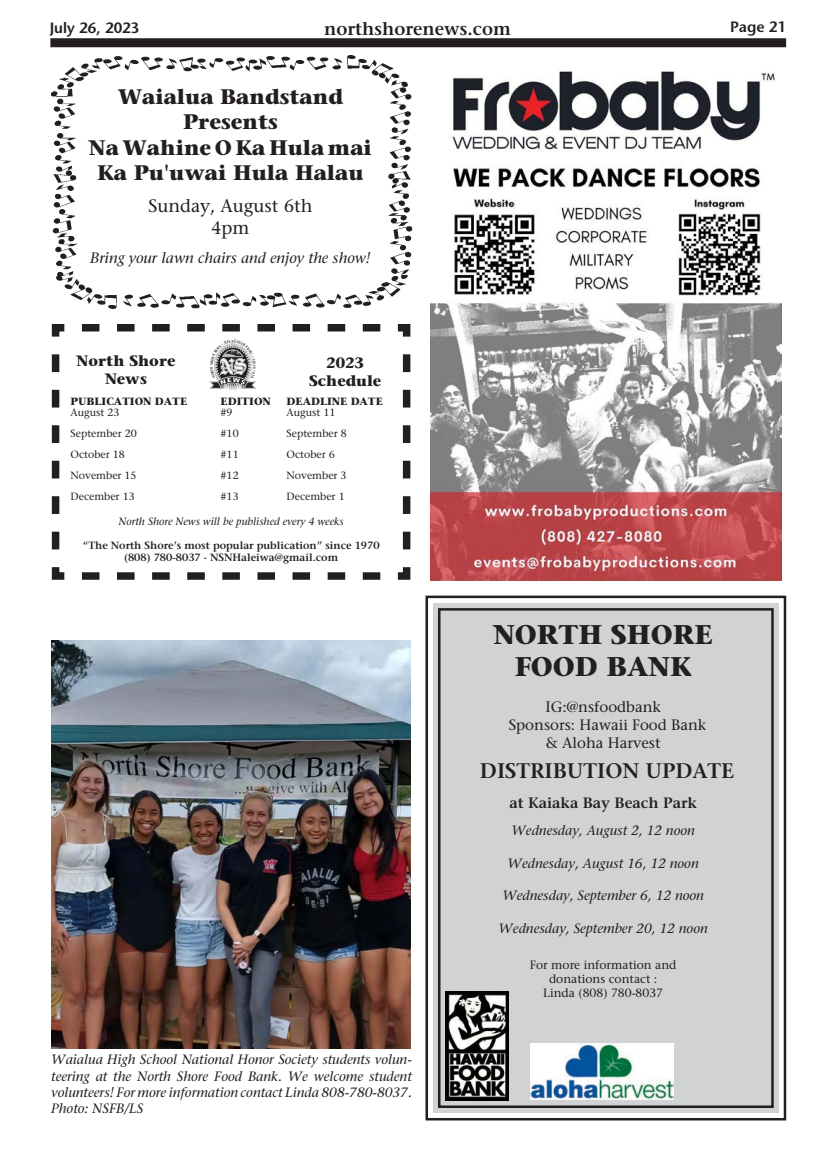
<style>
.page{position:relative;width:837px;height:1161px;background:#fff}
.page>*{position:absolute;margin:0;border:0;box-sizing:border-box;transform-origin:0 0}
.Body_text{font:700 27px "Stone Serif";color:#231f20}
.Body_text-2{font:700 21px/25.2px "Stone Serif";color:#231f20;text-align:center}
.Body_text-3{font:600 21px "Stone Serif";color:#231f20}
.Body_text-4{font:18px "Stone Serif";color:#231f20}
.t1{font:600 18px "Stone Serif";color:#231f20}
.Body_text-5{font:15px "Stone Serif";color:#231f20}
.Body_text-6{font:italic 15px "Stone Serif";color:#231f20}
.Body_text-7{font:700 15px/18px "Stone Serif";color:#231f20;text-align:center}
.Body_text-8{font:600 15px "Stone Serif";color:#231f20}
.t2{font:600 15px "Stone Sans";color:#231f20}
.Body_text-9{font:italic 13.5px/16.2px "Stone Serif";color:#231f20;text-align:justify}
.Body_text-10{font:12px "Stone Serif";color:#231f20}
.Body_text-11{font:10.5px "Stone Serif";color:#231f20}
.Body_text-12{font:600 10.5px "Stone Serif";color:#231f20}
.Body_text-13{font:italic 10.5px "Stone Serif";color:#231f20}
.Body_text-14{font:700 10.5px "Stone Serif";color:#231f20}
</style>
<div class="page">
<div style="left:50px;top:38px;width:736px;height:9px;background:#231f20"></div>
<svg style="left:425px;top:595px;width:362px;height:526px;background:#cdcecf"></svg>
<div style="left:438px;top:608px;width:336px;height:500px;border:3px solid #231f20"></div>
<img style="left:445px;top:992px;width:64px;height:109px">
<img style="left:531px;top:1043px;width:142px;height:56px">
<img style="left:431px;top:71px;width:351px;height:510px">
<svg style="left:51px;top:324px;width:360px;height:256px"></svg>
<img style="left:52px;top:55px;width:361px;height:254px">
<img style="left:52px;top:641px;width:358px;height:408px">
<svg style="left:209px;top:340px;width:47px;height:52px"></svg>
<p class="t2" style="left:50px;top:18px;width:91px">July 26, 2023</p>
<h3 class="t1" style="left:324px;top:17px;width:188px">northshorenews.com</h3>
<p class="t2" style="left:730px;top:18px;width:58px">Page 21</p>
<p class="Body_text-2" style="left:118px;top:84px;width:227px">Waialua Bandstand</p>
<p class="Body_text-2" style="left:183px;top:109px;width:96px">Presents</p>
<p class="Body_text-2" style="left:89px;top:134px;width:284px">Na Wahine O Ka Hula mai<br>Ka Pu'uwai Hula Halau</p>
<p class="Body_text-4" style="left:148px;top:195px;width:166px">Sunday, August 6th</p>
<p class="Body_text-4" style="left:211px;top:217px;width:40px">4pm</p>
<p class="Body_text-6" style="left:90px;top:248px;width:282px">Bring your lawn chairs and enjoy the show!</p>
<p class="Body_text-7" style="left:77px;top:352px;width:100px">North Shore<br>News</p>
<p class="Body_text-7" style="left:326px;top:353px;width:39px">2023</p>
<p class="Body_text-7" style="left:309px;top:371px;width:74px">Schedule</p>
<p class="Body_text-14" style="left:71px;top:395px;width:118px">PUBLICATION DATE</p>
<p class="Body_text-14" style="left:221px;top:395px;width:52px">EDITION</p>
<p class="Body_text-14" style="left:287px;top:395px;width:98px">DEADLINE DATE</p>
<p class="Body_text-11" style="left:71px;top:406px;width:50px">August 23</p>
<p class="Body_text-11" style="left:221px;top:406px;width:14px">#9</p>
<p class="Body_text-11" style="left:287px;top:406px;width:50px">August 11</p>
<p class="Body_text-11" style="left:71px;top:427px;width:68px">September 20</p>
<p class="Body_text-11" style="left:221px;top:427px;width:20px">#10</p>
<p class="Body_text-11" style="left:287px;top:427px;width:62px">September 8</p>
<p class="Body_text-11" style="left:71px;top:448px;width:56px">October 18</p>
<p class="Body_text-11" style="left:221px;top:448px;width:20px">#11</p>
<p class="Body_text-11" style="left:287px;top:448px;width:50px">October 6</p>
<p class="Body_text-11" style="left:71px;top:469px;width:68px">November 15</p>
<p class="Body_text-11" style="left:221px;top:469px;width:20px">#12</p>
<p class="Body_text-11" style="left:287px;top:469px;width:61px">November 3</p>
<p class="Body_text-11" style="left:71px;top:490px;width:66px">December 13</p>
<p class="Body_text-11" style="left:221px;top:490px;width:20px">#13</p>
<p class="Body_text-11" style="left:287px;top:490px;width:60px">December 1</p>
<p class="Body_text-13" style="left:119px;top:515px;width:227px">North Shore News will be published every 4 weeks</p>
<p class="Body_text-12" style="left:83px;top:539px;width:298px">“The North Shore’s most popular publication” since 1970</p>
<p class="Body_text-12" style="left:124px;top:551px;width:215px">(808) 780-8037 · NSNHaleiwa@gmail.com</p>
<p class="Body_text-9" style="left:51px;top:1052px;width:362px">Waialua High School National Honor Society students volun&shy;teering at the North Shore Food Bank. We welcome student volunteers! For more information contact Linda 808-780-8037.<br>Photo: NSFB/LS</p>
<p class="Body_text" style="left:493px;top:617px;width:221px">NORTH SHORE</p>
<p class="Body_text" style="left:515px;top:649px;width:178px">FOOD BANK</p>
<p class="Body_text-5" style="left:545px;top:698px;width:117px">IG:@nsfoodbank</p>
<p class="Body_text-5" style="left:509px;top:716px;width:199px">Sponsors: Hawaii Food Bank</p>
<p class="Body_text-5" style="left:546px;top:734px;width:116px">&amp; Aloha Harvest</p>
<p class="Body_text-3" style="left:480px;top:757px;width:256px">DISTRIBUTION UPDATE</p>
<p class="Body_text-8" style="left:509px;top:794px;width:189px">at Kaiaka Bay Beach Park</p>
<p class="Body_text-9" style="left:511px;top:823px;width:185px">Wednesday, August 2, 12 noon</p>
<p class="Body_text-9" style="left:508px;top:855px;width:193px">Wednesday, August 16, 12 noon</p>
<p class="Body_text-9" style="left:502px;top:887px;width:203px">Wednesday, September 6, 12 noon</p>
<p class="Body_text-9" style="left:498px;top:920px;width:211px">Wednesday, September 20, 12 noon</p>
<p class="Body_text-10" style="left:530px;top:957px;width:148px">For more information and</p>
<p class="Body_text-10" style="left:549px;top:971px;width:110px">donations contact :</p>
<p class="Body_text-10" style="left:543px;top:986px;width:122px">Linda (808) 780-8037</p>
</div>
